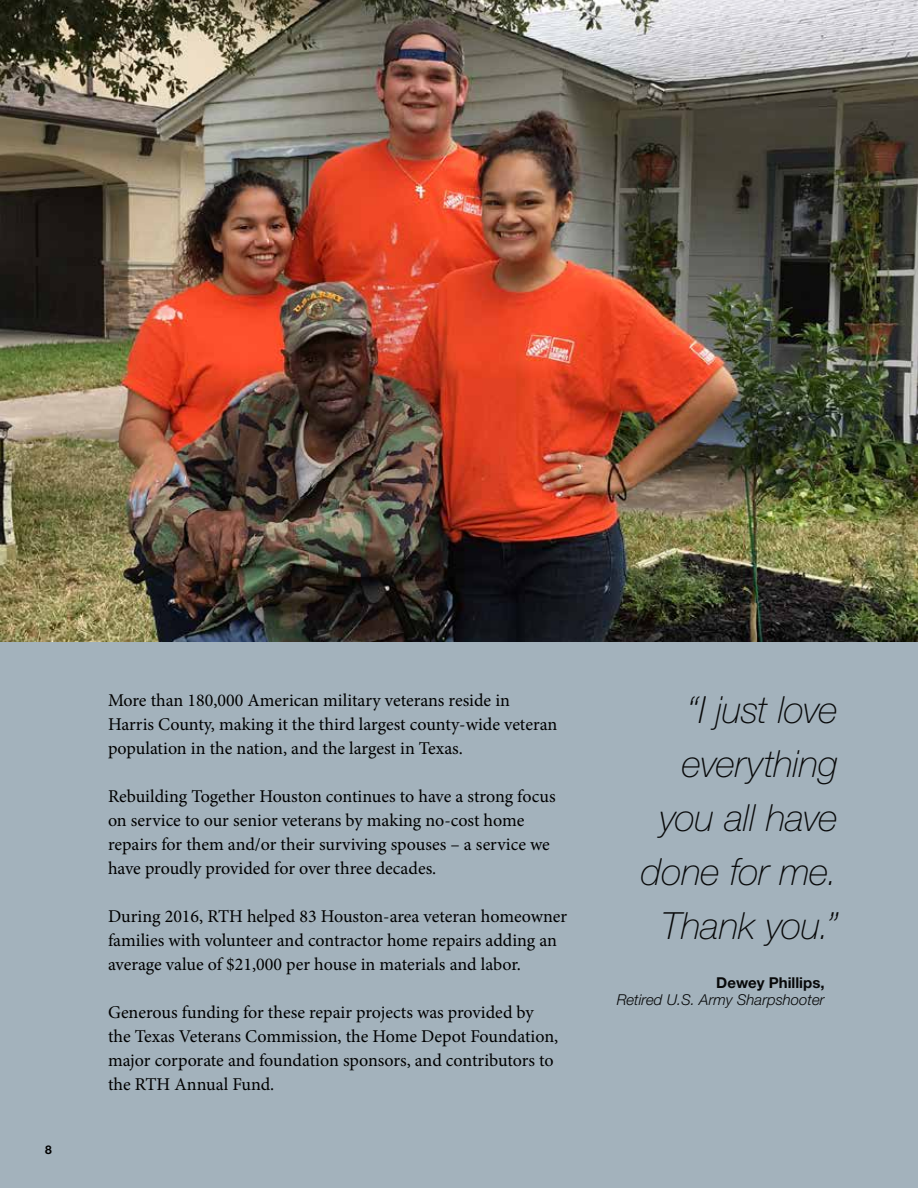
<style>
.page{position:relative;width:918px;height:1188px;background:#fff}
.page>*{position:absolute;margin:0;border:0;box-sizing:border-box;transform-origin:0 0}
.t1{font:italic 100 37.5px/54px "Helvetica Neue";letter-spacing:-.005em;color:#000;text-align:right}
.t2{font:18px/24px "Minion Pro";letter-spacing:-.005em;color:#000}
.t3{font:italic 300 15px "Helvetica Neue";color:#000}
.t4{font:700 15px "Helvetica Neue";color:#000}
.t5{font:700 12px "Helvetica Neue";color:#000}
</style>
<div class="page">
<div style="left:0;top:642px;width:918px;height:546px;background:#a3b2bc"></div>
<img style="left:0;top:0;width:918px;height:642px">
<p class="t5" style="left:45px;top:1142px;width:8px">8</p>
<p class="t2" style="left:108px;top:689px;width:451px">More than 180,000 American military veterans reside in<br>Harris County, making it the third largest county-wide veteran population in the nation, and the largest in Texas.</p>
<p class="t2" style="left:108px;top:785px;width:449px">Rebuilding Together Houston continues to have a strong focus on service to our senior veterans by making no-cost home repairs for them and/or their surviving spouses – a service we have proudly provided for over three decades.</p>
<p class="t2" style="left:108px;top:905px;width:461px">During 2016, RTH helped 83 Houston-area veteran homeowner families with volunteer and contractor home repairs adding an average value of $21,000 per house in materials and labor.</p>
<p class="t2" style="left:108px;top:1001px;width:452px">Generous funding for these repair projects was provided by the Texas Veterans Commission, the Home Depot Foundation, major corporate and foundation sponsors, and contributors to the RTH Annual Fund.</p>
<h1 class="t1" style="left:641px;top:683px;width:199px">“I just love everything you all have done for me.<br>Thank you.”</h1>
<p class="t4" style="left:716px;top:973px;width:110px">Dewey Phillips,</p>
<p class="t3" style="left:617px;top:990px;width:209px">Retired U.S. Army Sharpshooter</p>
</div>
